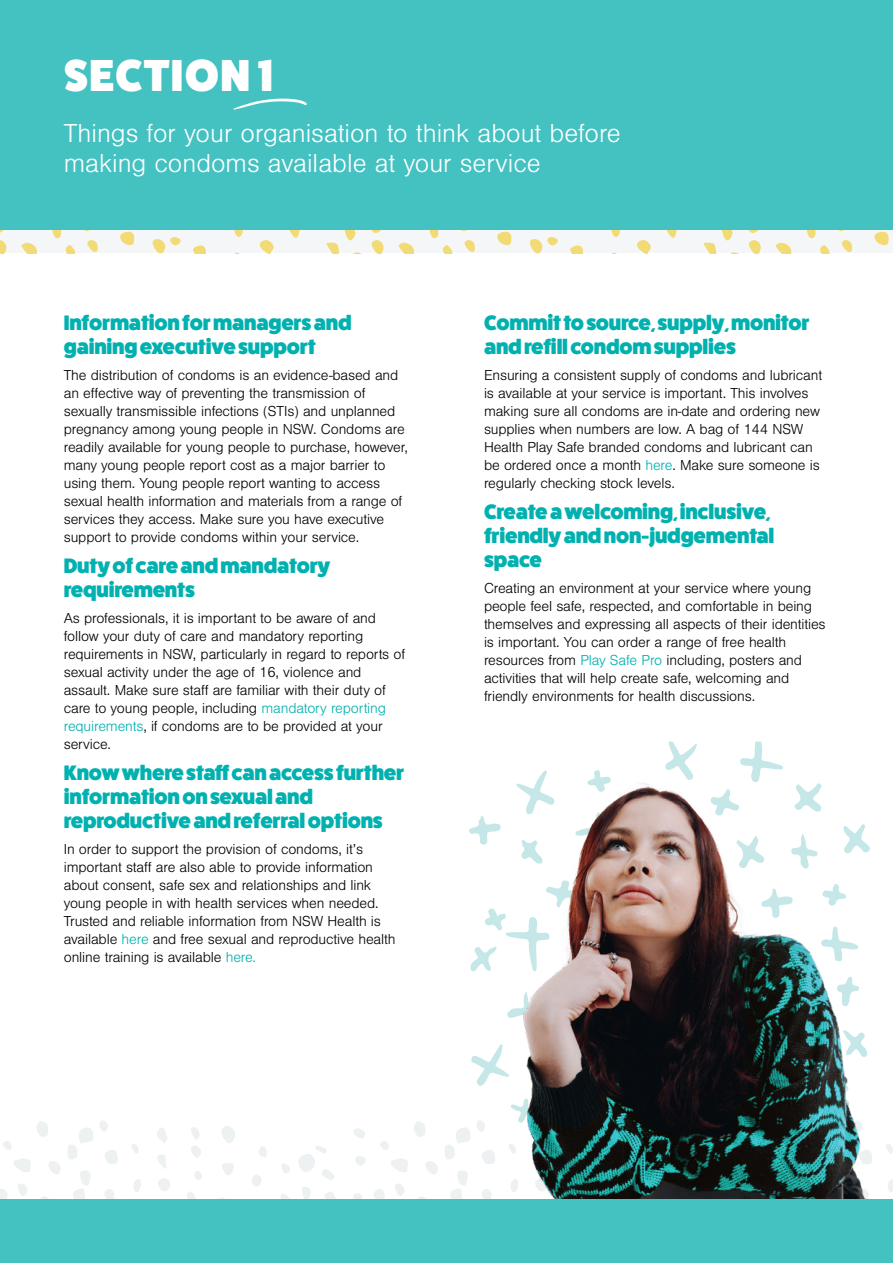
<style>
.page{position:relative;width:893px;height:1263px;background:#fff}
.page>*{position:absolute;margin:0;border:0;box-sizing:border-box;transform-origin:0 0}
.t1{font:800 45px "Fat Frank";letter-spacing:.03em;color:#fff}
.t2{font:300 27px/30px "Nimbus San";color:#fff}
.t3{font:800 21px/24px "Fat Frank";letter-spacing:-.01em;color:#00b1b0}
.t4{font:300 15px/18px "Nimbus San";letter-spacing:-.01em;color:#000}
.s1{color:#00b1b0}
</style>
<div class="page">
<svg style="left:14px;top:1158px;width:17px;height:14px"></svg>
<svg style="left:222px;top:1126px;width:13px;height:17px"></svg>
<svg style="left:37px;top:1121px;width:11px;height:16px"></svg>
<svg style="left:73px;top:1171px;width:18px;height:28px"></svg>
<svg style="left:158px;top:1178px;width:12px;height:13px"></svg>
<svg style="left:48px;top:1161px;width:12px;height:13px"></svg>
<svg style="left:222px;top:1163px;width:12px;height:12px"></svg>
<svg style="left:0;top:1189px;width:8px;height:10px"></svg>
<svg style="left:157px;top:1127px;width:10px;height:16px"></svg>
<svg style="left:105px;top:1189px;width:9px;height:10px"></svg>
<div style="left:252px;top:1174px;width:10px;height:13px;background:#eef1f2;border-radius:50%"></div>
<svg style="left:40px;top:1196px;width:9px;height:3px"></svg>
<svg style="left:18px;top:1184px;width:9px;height:12px"></svg>
<svg style="left:158px;top:1155px;width:8px;height:14px"></svg>
<svg style="left:187px;top:1192px;width:9px;height:7px"></svg>
<svg style="left:133px;top:1179px;width:8px;height:13px"></svg>
<svg style="left:191px;top:1127px;width:10px;height:31px"></svg>
<svg style="left:68px;top:1120px;width:50px;height:44px"></svg>
<svg style="left:3px;top:1141px;width:8px;height:9px"></svg>
<div style="left:194px;top:1171px;width:8px;height:9px;background:#eef1f2;border-radius:4px"></div>
<svg style="left:132px;top:1144px;width:7px;height:10px"></svg>
<div style="left:0;top:229px;width:893px;height:24px;background:#f4f6f7"></div>
<svg style="left:79px;top:229px;width:15px;height:2px"></svg>
<svg style="left:120px;top:232px;width:14px;height:13px"></svg>
<svg style="left:21px;top:243px;width:16px;height:10px"></svg>
<svg style="left:0;top:229px;width:7px;height:4px"></svg>
<svg style="left:259px;top:240px;width:15px;height:13px"></svg>
<svg style="left:193px;top:245px;width:13px;height:8px"></svg>
<svg style="left:288px;top:229px;width:12px;height:9px"></svg>
<svg style="left:0;top:240px;width:7px;height:13px"></svg>
<svg style="left:87px;top:240px;width:11px;height:12px"></svg>
<svg style="left:65px;top:245px;width:10px;height:8px"></svg>
<svg style="left:51px;top:229px;width:10px;height:10px"></svg>
<svg style="left:234px;top:229px;width:9px;height:8px"></svg>
<svg style="left:152px;top:237px;width:29px;height:16px"></svg>
<svg style="left:456px;top:229px;width:15px;height:2px"></svg>
<svg style="left:497px;top:232px;width:14px;height:13px"></svg>
<svg style="left:398px;top:243px;width:17px;height:10px"></svg>
<svg style="left:637px;top:240px;width:14px;height:13px"></svg>
<svg style="left:570px;top:245px;width:13px;height:8px"></svg>
<svg style="left:665px;top:229px;width:12px;height:9px"></svg>
<svg style="left:326px;top:229px;width:58px;height:24px"></svg>
<svg style="left:464px;top:240px;width:11px;height:12px"></svg>
<svg style="left:443px;top:245px;width:9px;height:8px"></svg>
<svg style="left:429px;top:229px;width:9px;height:10px"></svg>
<svg style="left:611px;top:229px;width:9px;height:8px"></svg>
<svg style="left:529px;top:237px;width:29px;height:16px"></svg>
<svg style="left:834px;top:229px;width:14px;height:2px"></svg>
<svg style="left:874px;top:232px;width:14px;height:13px"></svg>
<svg style="left:775px;top:243px;width:17px;height:10px"></svg>
<svg style="left:703px;top:229px;width:58px;height:24px"></svg>
<svg style="left:841px;top:240px;width:11px;height:12px"></svg>
<svg style="left:820px;top:245px;width:9px;height:8px"></svg>
<svg style="left:806px;top:229px;width:9px;height:10px"></svg>
<div style="left:0;top:0;width:893px;height:229px;background:#44c1c1"></div>
<div style="left:0;top:1199px;width:893px;height:64px;background:#44c1c1"></div>
<svg style="left:233px;top:99px;width:74px;height:11px"></svg>
<svg style="left:258px;top:742px;width:635px;height:457px"></svg>
<h1 class="t1" style="left:64px;top:50px;width:210px">SECTION 1</h1>
<h2 class="t2" style="left:64px;top:119px;width:558px">Things for your organisation to think about before making condoms available at your service</h2>
<h3 class="t3" style="left:64px;top:311px;width:289px">Information for managers and gaining executive support</h3>
<p class="t4" style="left:64px;top:366px;width:346px">The distribution of condoms is an evidence-based and an effective way of preventing the transmission of sexually transmissible infections (STIs) and unplanned pregnancy among young people in NSW. Condoms are readily available for young people to purchase, however, many young people report cost as a major barrier to using them. Young people report wanting to access sexual health information and materials from a range of services they access. Make sure you have executive support to provide condoms within your service.</p>
<h3 class="t3" style="left:64px;top:554px;width:268px">Duty of care and mandatory requirements</h3>
<p class="t4" style="left:64px;top:609px;width:343px">As professionals, it is important to be aware of and follow your duty of care and mandatory reporting requirements in NSW, particularly in regard to reports of sexual activity under the age of 16, violence and assault. Make sure staff are familiar with their duty of care to young people, including <span class="s1">mandatory reporting requirements</span>, if condoms are to be provided at your service.</p>
<h3 class="t3" style="left:64px;top:761px;width:342px">Know where staff can access further information on sexual and reproductive and referral options</h3>
<p class="t4" style="left:64px;top:840px;width:333px">In order to support the provision of condoms, it’s important staff are also able to provide information about consent, safe sex and relationships and link young people in with health services when needed.<br>Trusted and reliable information from NSW Health is available <span class="s1">here</span> and free sexual and reproductive health online training is available <span class="s1">here.</span></p>
<h3 class="t3" style="left:484px;top:311px;width:327px">Commit to source, supply, monitor and refill condom supplies</h3>
<p class="t4" style="left:484px;top:366px;width:340px">Ensuring a consistent supply of condoms and lubricant is available at your service is important. This involves making sure all condoms are in-date and ordering new supplies when numbers are low. A bag of 144 NSW Health Play Safe branded condoms and lubricant can be ordered once a month <span class="s1">here</span>. Make sure someone is regularly checking stock levels.</p>
<h3 class="t3" style="left:484px;top:500px;width:292px">Create a welcoming, inclusive, friendly and non-judgemental space</h3>
<p class="t4" style="left:484px;top:579px;width:343px">Creating an environment at your service where young people feel safe, respected, and comfortable in being themselves and expressing all aspects of their identities is important. You can order a range of free health resources from <span class="s1">Play Safe Pro</span> including, posters and activities that will help create safe, welcoming and friendly environments for health discussions.</p>
</div>
